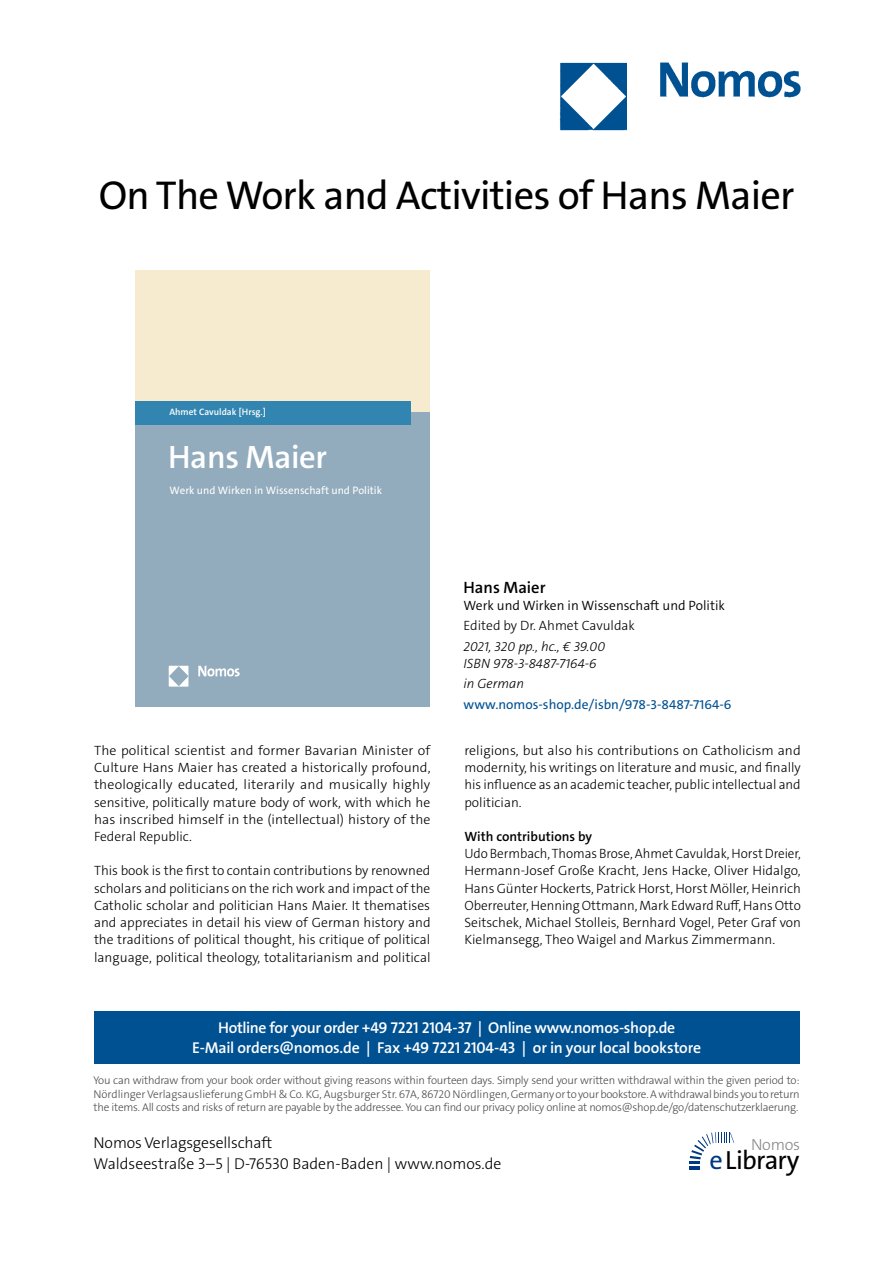
<style>
.page{position:relative;width:893px;height:1263px;background:#fff}
.page>*{position:absolute;margin:0;border:0;box-sizing:border-box;transform-origin:0 0}
.t1{font:40.5px "The Sans Os F";letter-spacing:-.02em;color:#000}
.t2{font:600 32.55px "The Sans C5";letter-spacing:-.01em;color:#fff}
.t3{font:26.4px "The Sans Os F";letter-spacing:-.03em;color:#000}
.t4{font:600 16.5px "The Sans C5";color:#000}
.t5{font:300 16.2px "The Sans Os F";letter-spacing:-.02em;color:#87888a}
.t6{font:600 15.75px/21px "The Sans Os F";letter-spacing:-.02em;color:#fff;text-align:center}
.t7{font:300 15.75px/21px "The Sans Os F";color:#000}
.t8{font:300 13.5px/17.2px "The Sans C5";color:#000;text-align:justify}
.t9{font:italic 300 13.5px/16.5px "The Sans C5";color:#000}
.t10{font:13.5px "The Sans C5";color:#005192}
.t11{font:300 13.5px "The Sans C5";color:#000}
.t12{font:600 13.5px "The Sans C5";color:#000}
.t13{font:300 11.25px/13.5px "The Sans Os F";letter-spacing:-.02em;color:#4b4b4d;text-align:justify}
.t14{font:10.8px "The Sans C5";color:#fff}
.t15{font:600 9.3px "The Sans C5";color:#fff}
.s1{color:#003882}
</style>
<div class="page">
<div style="left:94px;top:1011px;width:705px;height:52px;background:#005192"></div>
<hr style="left:689px;top:1166px;width:11px;height:4px;background:#003882">
<svg style="left:689px;top:1132px;width:45px;height:32px"></svg>
<img style="left:559px;top:62px;width:242px;height:69px">
<div style="left:135px;top:270px;width:295px;height:144px;background:#f6eacf"></div>
<div style="left:135px;top:413px;width:295px;height:293px;background:#92acbd"></div>
<div style="left:135px;top:401px;width:275px;height:23px;background:#3285b0"></div>
<img style="left:169px;top:666px;width:71px;height:20px">
<h1 class="t1" style="left:99px;top:179px;width:697px">On The Work and Activities of Hans Maier</h1>
<p class="t15" style="left:169px;top:406px;width:98px">Ahmet Cavuldak [Hrsg.]</p>
<h2 class="t2" style="left:168px;top:436px;width:161px">Hans Maier</h2>
<p class="t14" style="left:169px;top:484px;width:214px">Werk und Wirken in Wissenschaft und Politik</p>
<p class="t8" style="left:94px;top:742px;width:338px">The political scientist and former Bavarian Minister of Culture Hans Maier has created a historically profound, theologically educated, literarily and musically highly sensitive, politically mature body of work, with which he has inscribed himself in the (intellectual) history of the Federal Republic.</p>
<p class="t8" style="left:94px;top:862px;width:338px">This book is the first to contain contributions by renowned scholars and politicians on the rich work and impact of the Catholic scholar and politician Hans Maier. It thematises and appreciates in detail his view of German history and the traditions of political thought, his critique of political language, political theology, totalitarianism and political</p>
<p class="t4" style="left:463px;top:577px;width:84px">Hans Maier</p>
<p class="t11" style="left:463px;top:596px;width:263px">Werk und Wirken in Wissenschaft und Politik</p>
<p class="t8" style="left:463px;top:617px;width:173px">Edited by Dr. Ahmet Cavuldak</p>
<p class="t9" style="left:463px;top:638px;width:143px">2021, 320 pp., hc., € 39.00<br>ISBN 978-3-8487-7164-6</p>
<p class="t9" style="left:463px;top:676px;width:62px">in German</p>
<p class="t10" style="left:463px;top:696px;width:270px">www.nomos-shop.de/isbn/978-3-8487-7164-6</p>
<p class="t8" style="left:464px;top:742px;width:338px">religions, but also his contributions on Catholicism and modernity, his writings on literature and music, and finally his influence as an academic teacher, public intellectual and politician.</p>
<p class="t12" style="left:464px;top:828px;width:129px">With contributions by</p>
<p class="t8" style="left:464px;top:845px;width:338px">Udo Bermbach, Thomas Brose, Ahmet Cavuldak, Horst Dreier, Hermann-Josef Große Kracht, Jens Hacke, Oliver Hidalgo, Hans Günter Hockerts, Patrick Horst, Horst Möller, Heinrich Oberreuter, Henning Ottmann, Mark Edward Ruff, Hans Otto Seitschek, Michael Stolleis, Bernhard Vogel, Peter Graf von Kielmansegg, Theo Waigel and Markus Zimmermann.</p>
<p class="t6" style="left:192px;top:1017px;width:510px">Hotline for your order +49 7221 2104-37 | Online www.nomos-shop.de<br>E-Mail orders@nomos.de | Fax +49 7221 2104-43 | or in your local bookstore</p>
<p class="t13" style="left:94px;top:1074px;width:708px">You can withdraw from your book order without giving reasons within fourteen days. Simply send your written withdrawal within the given period to:<br>Nördlinger Verlagsauslieferung GmbH &amp; Co. KG, Augsburger Str. 67A, 86720 Nördlingen, Germany or to your bookstore. A withdrawal binds you to return the items. All costs and risks of return are payable by the addressee. You can find our privacy policy online at nomos@shop.de/go/datenschutzerklaerung.</p>
<p class="t7" style="left:94px;top:1133px;width:409px">Nomos Verlagsgesellschaft<br>Waldseestraße 3–5 | D-76530 Baden-Baden | www.nomos.de</p>
<p class="t5" style="left:751px;top:1134px;width:51px">Nomos</p>
<h3 class="t3" style="left:709px;top:1150px;width:91px"><span class="s1">e</span>Library</h3>
</div>
